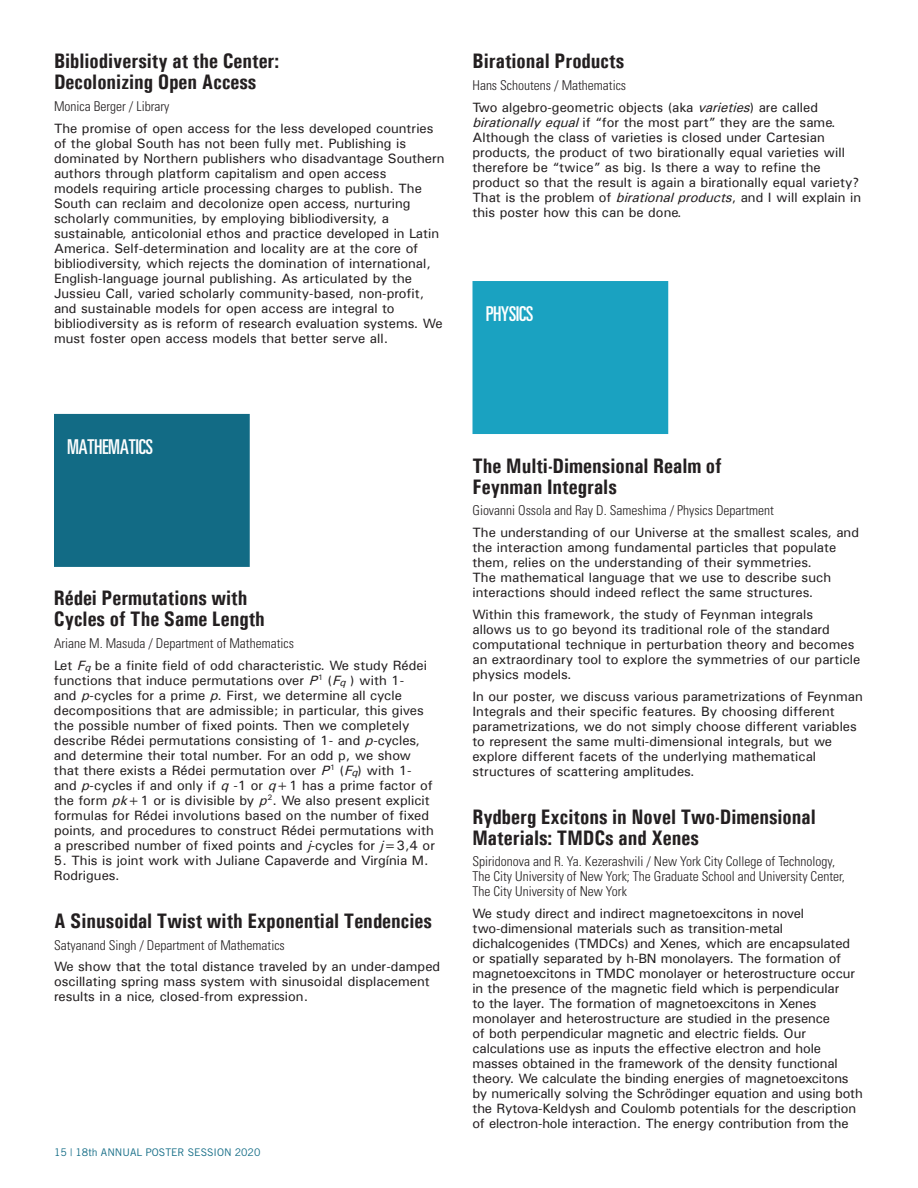
<style>
.page{position:relative;width:918px;height:1188px;background:#fff}
.page>*{position:absolute;margin:0;border:0;box-sizing:border-box;transform-origin:0 0}
.t1{font:700 condensed 21px/21px "Univers";color:#231f20}
.t2{font:21px "Univers Ultra Condensed BQ";color:#fff}
.t3{font:13.5px/15px "Univers";color:#231f20}
.t4{font:300 condensed 13.5px/15px "Univers";color:#231f20}
.t5{font:10.5px "Trade Gothic";color:#126b85}
.s1{font-style:italic}
</style>
<div class="page">
<div style="left:54px;top:414px;width:196px;height:153px;background:#126b85"></div>
<div style="left:472px;top:281px;width:196px;height:153px;background:#1aa2c1"></div>
<p class="t1" style="left:54px;top:51px;width:227px">Bibliodiversity at the Center:<br>Decolonizing Open Access</p>
<p class="t4" style="left:54px;top:99px;width:117px">Monica Berger / Library</p>
<p class="t3" style="left:54px;top:121px;width:392px">The promise of open access for the less developed countries of the global South has not been fully met. Publishing is dominated by Northern publishers who disadvantage Southern authors through platform capitalism and open access<br>models requiring article processing charges to publish. The South can reclaim and decolonize open access, nurturing scholarly communities, by employing bibliodiversity, a sustainable, anticolonial ethos and practice developed in Latin America. Self-determination and locality are at the core of bibliodiversity, which rejects the domination of international, English-language journal publishing. As articulated by the Jussieu Call, varied scholarly community-based, non-profit, and sustainable models for open access are integral to bibliodiversity as is reform of research evaluation systems. We must foster open access models that better serve all.</p>
<p class="t1" style="left:472px;top:51px;width:153px">Birational Products</p>
<p class="t4" style="left:472px;top:78px;width:155px">Hans Schoutens / Mathematics</p>
<p class="t3" style="left:472px;top:100px;width:390px">Two algebro-geometric objects (aka <span class="s1">varieties</span>) are called <span class="s1">birationallyequal</span>if “for the most part” they are the same.<br>Although the class of varieties is closed under Cartesian products, the product of two birationally equal varieties will therefore be “twice” as big. Is there a way to refine the product so that the result is again a birationally equal variety?<br>That is the problem of <span class="s1">birationalproducts</span>, and I will explain in this poster how this can be done.</p>
<p class="t2" style="left:486px;top:302px;width:49px">PHYSICS</p>
<p class="t2" style="left:68px;top:435px;width:87px">MATHEMATICS</p>
<p class="t1" style="left:54px;top:588px;width:212px">Rédei Permutations with<br>Cycles of The Same Length</p>
<p class="t4" style="left:54px;top:636px;width:241px">Ariane M. Masuda / Department of Mathematics</p>
<p class="t3" style="left:54px;top:658px;width:383px">Let <span class="s1">F</span><sub>q</sub> be a finite field of odd characteristic. We study Rédei functions that induce permutations over <span class="s1">P</span><sup>1</sup> (<span class="s1">F</span><sub>q</sub> ) with 1-<br>and <span class="s1">p</span>-cycles for a prime <span class="s1">p</span>. First, we determine all cycle decompositions that are admissible; in particular, this gives the possible number of fixed points. Then we completely describe Rédei permutations consisting of 1- and <span class="s1">p</span>-cycles, and determine their total number. For an odd p, we show that there exists a Rédei permutation over <span class="s1">P</span><sup>1</sup> (<span class="s1">F</span><sub>q</sub>) with 1- and <span class="s1">p</span>-cycles if and only if <span class="s1">q</span>-1 or <span class="s1">q</span>+1 has a prime factor of the form <span class="s1">pk</span>+1 or is divisible by <span class="s1">p</span><sup>2</sup>. We also present explicit formulas for Rédei involutions based on the number of fixed points, and procedures to construct Rédei permutations with a prescribed number of fixed points and <span class="s1">j</span>-cycles for <span class="s1">j</span>=3,4 or</p>
<p class="t3" style="left:54px;top:853px;width:376px">5. This is joint work with Juliane Capaverde and Virgínia M.<br>Rodrigues.</p>
<p class="t1" style="left:54px;top:910px;width:379px">A Sinusoidal Twist with Exponential Tendencies</p>
<p class="t4" style="left:54px;top:937px;width:232px">Satyanand Singh / Department of Mathematics</p>
<p class="t3" style="left:54px;top:959px;width:388px">We show that the total distance traveled by an under-damped oscillating spring mass system with sinusoidal displacement results in a nice, closed-from expression.</p>
<p class="t5" style="left:54px;top:1146px;width:208px">15 | 18th ANNUAL POSTER SESSION 2020</p>
<p class="t1" style="left:472px;top:455px;width:251px">The Multi-Dimensional Realm of<br>Feynman Integrals</p>
<p class="t4" style="left:472px;top:503px;width:303px">Giovanni Ossola and Ray D. Sameshima / Physics Department</p>
<p class="t3" style="left:472px;top:525px;width:388px">The understanding of our Universe at the smallest scales, and the interaction among fundamental particles that populate them, relies on the understanding of their symmetries.<br>The mathematical language that we use to describe such interactions should indeed reflect the same structures.</p>
<p class="t3" style="left:472px;top:606px;width:389px">Within this framework, the study of Feynman integrals<br>allows us to go beyond its traditional role of the standard computational technique in perturbation theory and becomes an extraordinary tool to explore the symmetries of our particle physics models.</p>
<p class="t3" style="left:472px;top:688px;width:392px">In our poster, we discuss various parametrizations of Feynman Integrals and their specific features. By choosing different parametrizations, we do not simply choose different variables to represent the same multi-dimensional integrals, but we explore different facets of the underlying mathematical structures of scattering amplitudes.</p>
<p class="t1" style="left:472px;top:806px;width:345px">Rydberg Excitons in Novel Two-Dimensional<br>Materials: TMDCs and Xenes</p>
<p class="t4" style="left:472px;top:854px;width:374px">Spiridonova and R. Ya. Kezerashvili / New York City College of Technology,<br>The City University of New York; The Graduate School and University Center,<br>The City University of New York</p>
<p class="t3" style="left:472px;top:906px;width:392px">We study direct and indirect magnetoexcitons in novel two-dimensional materials such as transition-metal dichalcogenides (TMDCs) and Xenes, which are encapsulated or spatially separated by h-BN monolayers. The formation of magnetoexcitons in TMDC monolayer or heterostructure occur in the presence of the magnetic field which is perpendicular<br>to the layer. The formation of magnetoexcitons in Xenes monolayer and heterostructure are studied in the presence<br>of both perpendicular magnetic and electric fields. Our calculations use as inputs the effective electron and hole masses obtained in the framework of the density functional theory. We calculate the binding energies of magnetoexcitons by numerically solving the Schrödinger equation and using both the Rytova-Keldysh and Coulomb potentials for the description of electron-hole interaction. The energy contribution from the</p>
</div>
